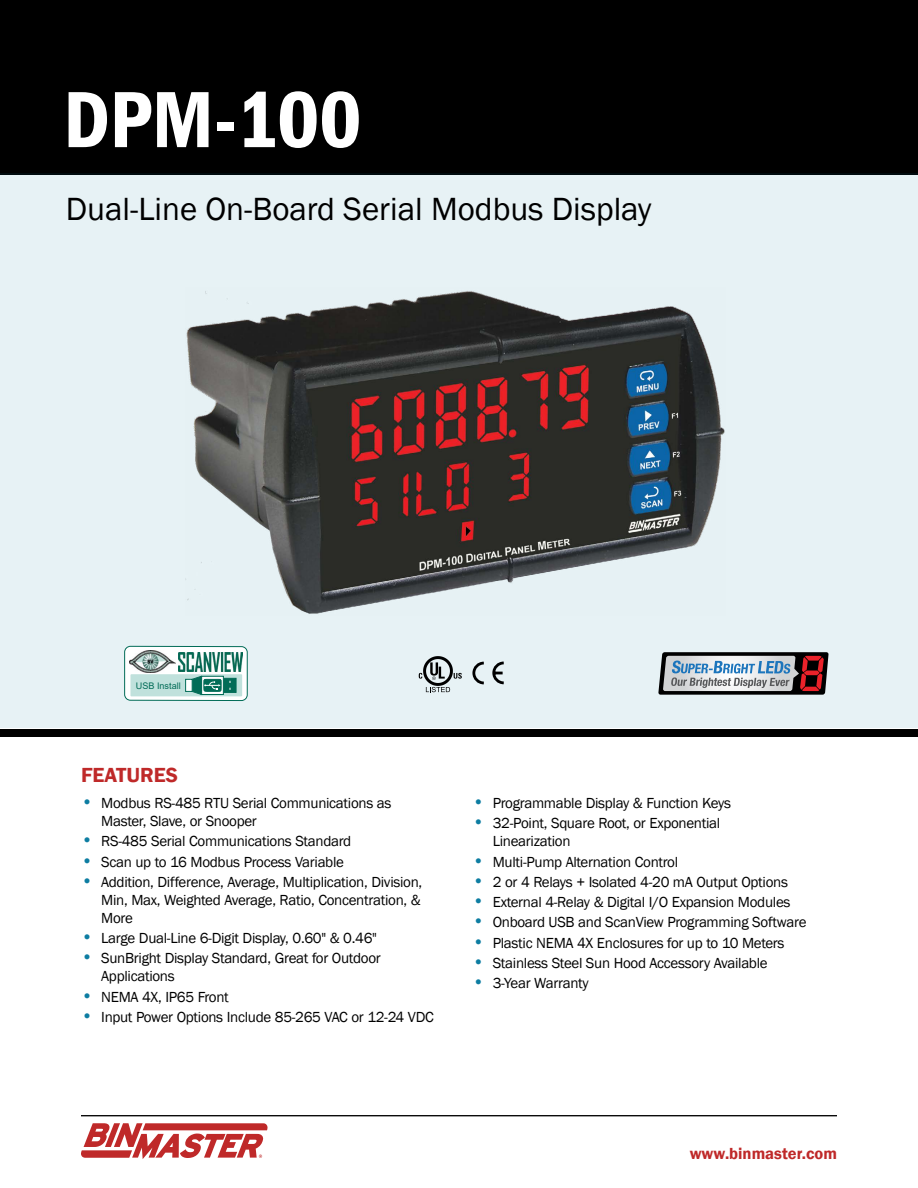
<style>
.page{position:relative;width:918px;height:1188px;background:#fff}
.page>*{position:absolute;margin:0;border:0;box-sizing:border-box;transform-origin:0 0}
.t1{font:600 condensed 82.5px "Franklin Gothic";color:#fff}
.t2{font:33px "Franklin Gothic";color:#000}
.t3{font:600 21px "Franklin Gothic";color:#bf2929}
.t4{font:600 16.5px "Franklin Gothic";color:#bf2929}
.t5{font:15px/18.1px "Franklin Gothic";letter-spacing:-.02em;color:#000}
.t6{font:9.15px "Arial";color:#026c57}
.s1{font-size:18px;color:#0d7da2}
</style>
<div class="page">
<div style="left:0;top:0;width:918px;height:176px;background:#000"></div>
<div style="left:0;top:173px;width:918px;height:555px;background:#e7f2f5"></div>
<div style="left:0;top:729px;width:918px;height:8px;background:#000"></div>
<img style="left:186px;top:291px;width:539px;height:323px">
<svg style="left:472px;top:661px;width:32px;height:24px"></svg>
<svg style="left:419px;top:656px;width:43px;height:36px"></svg>
<svg style="left:658px;top:652px;width:171px;height:43px"></svg>
<div style="left:125px;top:646px;width:122px;height:55px;background:#fff;border-radius:6px"></div>
<div style="left:124px;top:646px;width:124px;height:55px;border:1px solid #026c57;border-radius:6px"></div>
<div style="left:130px;top:674px;width:112px;height:22px;background:#c0e1dc"></div>
<div style="left:223px;top:678px;width:13px;height:15px;background:#026c57"></div>
<svg style="left:222px;top:676px;width:2px;height:19px"></svg>
<svg style="left:229px;top:680px;width:2px;height:10px"></svg>
<div style="left:185px;top:679px;width:7px;height:13px;background:#fff;border:1px solid #026c57"></div>
<svg style="left:192px;top:676px;width:30px;height:19px"></svg>
<img style="left:179px;top:652px;width:64px;height:20px">
<img style="left:129px;top:650px;width:46px;height:22px">
<svg style="left:81px;top:1123px;width:187px;height:36px"></svg>
<hr style="left:81px;top:1115px;width:756px;height:1px;background:#000">
<h1 class="t1" style="left:63px;top:64px;width:300px">DPM-100</h1>
<h2 class="t2" style="left:66px;top:189px;width:587px">Dual-Line On-Board Serial Modbus Display</h2>
<p class="t6" style="left:136px;top:679px;width:46px">USB Install</p>
<h3 class="t3" style="left:81px;top:762px;width:99px">FEATURES</h3>
<p class="t5" style="left:101px;top:794px;width:292px;text-indent:-20px"><span class="s1">•</span> Modbus RS-485 RTU Serial Communications as<br>Master, Slave, or Snooper</p>
<p class="t5" style="left:81px;top:833px;width:272px"><span class="s1">•</span> RS-485 Serial Communications Standard</p>
<p class="t5" style="left:81px;top:853px;width:265px"><span class="s1">•</span> Scan up to 16 Modbus Process Variable</p>
<p class="t5" style="left:101px;top:873px;width:323px;text-align:justify;text-indent:-20px"><span class="s1">•</span> Addition, Difference, Average, Multiplication, Division, Min, Max, Weighted Average, Ratio, Concentration, &amp; More</p>
<p class="t5" style="left:81px;top:929px;width:297px"><span class="s1">•</span> Large Dual-Line 6-Digit Display, 0.60" &amp; 0.46"</p>
<p class="t5" style="left:101px;top:950px;width:281px;text-indent:-20px"><span class="s1">•</span> SunBright Display Standard, Great for Outdoor<br>Applications</p>
<p class="t5" style="left:81px;top:988px;width:149px"><span class="s1">•</span> NEMA 4X, IP65 Front</p>
<p class="t5" style="left:81px;top:1008px;width:354px"><span class="s1">•</span> Input Power Options Include 85-265 VAC or 12-24 VDC</p>
<p class="t5" style="left:472px;top:794px;width:260px"><span class="s1">•</span> Programmable Display &amp; Function Keys</p>
<p class="t5" style="left:493px;top:815px;width:229px;text-indent:-20px"><span class="s1">•</span> 32-Point, Square Root, or Exponential<br>Linearization</p>
<p class="t5" style="left:472px;top:853px;width:207px"><span class="s1">•</span> Multi-Pump Alternation Control</p>
<p class="t5" style="left:472px;top:873px;width:317px"><span class="s1">•</span> 2 or 4 Relays + Isolated 4-20 mA Output Options</p>
<p class="t5" style="left:472px;top:893px;width:319px"><span class="s1">•</span> External 4-Relay &amp; Digital I/O Expansion Modules</p>
<p class="t5" style="left:472px;top:914px;width:336px"><span class="s1">•</span> Onboard USB and ScanView Programming Software</p>
<p class="t5" style="left:472px;top:934px;width:314px"><span class="s1">•</span> Plastic NEMA 4X Enclosures for up to 10 Meters</p>
<p class="t5" style="left:472px;top:954px;width:297px"><span class="s1">•</span> Stainless Steel Sun Hood Accessory Available</p>
<p class="t5" style="left:472px;top:974px;width:118px"><span class="s1">•</span> 3-Year Warranty</p>
<p class="t4" style="left:690px;top:1143px;width:149px">www.binmaster.com</p>
</div>
